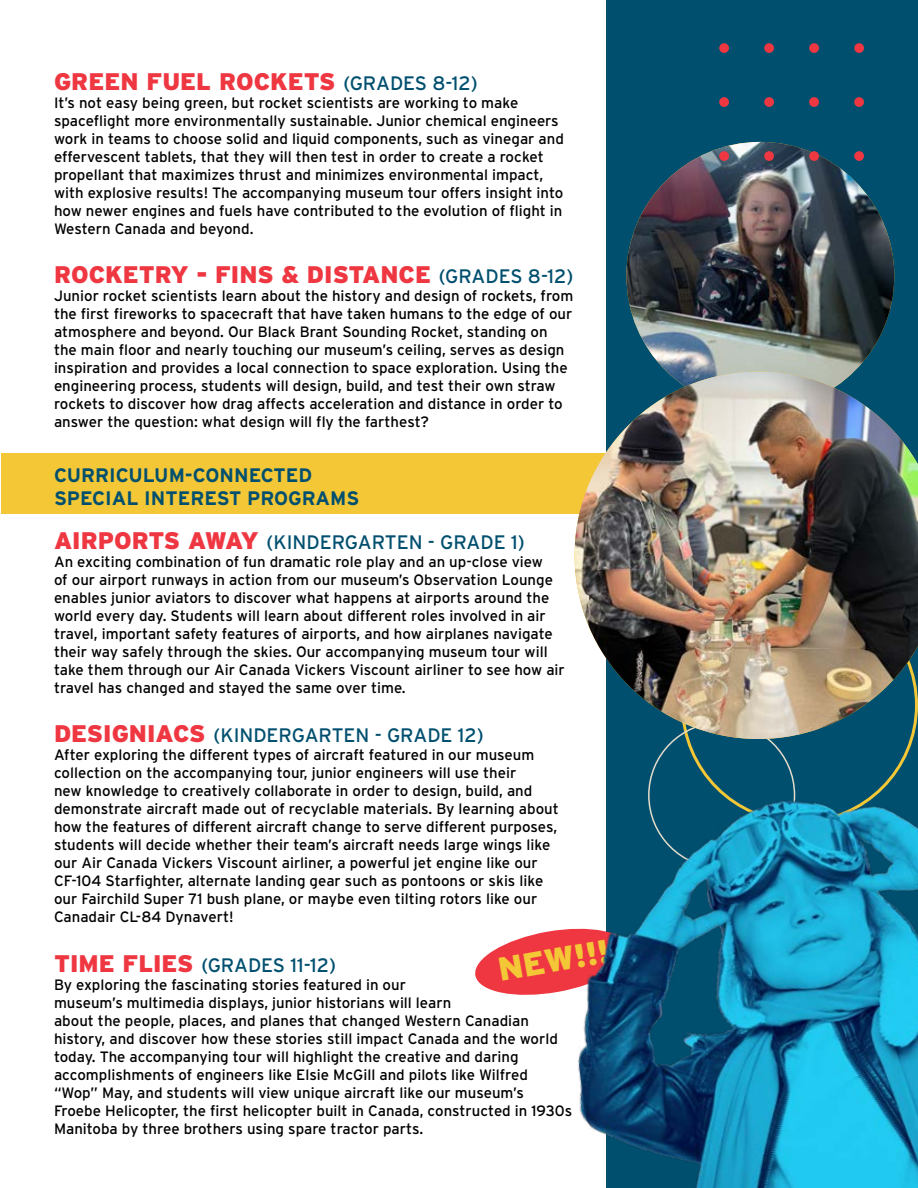
<style>
.page{position:relative;width:918px;height:1188px;background:#fff}
.page>*{position:absolute;margin:0;border:0;box-sizing:border-box;transform-origin:0 0}
.t1{font:900 33px "Interstate";color:#f3c736}
.t2{font:900 24px "Interstate";color:#ef3742}
.t3{font:19.5px "Interstate";color:#004f6f}
.t4{font:700 19.5px/22.5px "Interstate";color:#004f6f}
.t5{font:15px/18px "Interstate";color:#000}
.s1{font-weight:400;font-size:19.5px;color:#004f6f}
.s2{font-weight:900;font-size:24px;color:#ef3742}
</style>
<div class="page">
<div style="left:2px;top:454px;width:916px;height:60px;background:#f3c736"></div>
<div style="left:606px;top:0;width:312px;height:1188px;background:#004f6f"></div>
<img style="left:626px;top:142px;width:268px;height:268px;border-radius:134px">
<img style="left:575px;top:372px;width:343px;height:343px">
<svg style="left:854px;top:43px;width:10px;height:118px"></svg>
<svg style="left:809px;top:43px;width:10px;height:118px"></svg>
<svg style="left:764px;top:43px;width:10px;height:118px"></svg>
<svg style="left:719px;top:43px;width:10px;height:118px"></svg>
<img style="left:475px;top:715px;width:443px;height:473px">
<h2 class="t2" style="left:54px;top:68px;width:425px">GREEN FUEL ROCKETS <span class="s1">(GRADES 8-12)</span></h2>
<p class="t5" style="left:54px;top:93px;width:511px">It’s not easy being green, but rocket scientists are working to make spaceflight more environmentally sustainable. Junior chemical engineers work in teams to choose solid and liquid components, such as vinegar and effervescent tablets, that they will then test in order to create a rocket propellant that maximizes thrust and minimizes environmental impact, with explosive results! The accompanying museum tour offers insight into how newer engines and fuels have contributed to the evolution of flight in Western Canada and beyond.</p>
<h2 class="t2" style="left:54px;top:261px;width:521px">ROCKETRY - FINS &amp; DISTANCE <span class="s1">(GRADES 8-12)</span></h2>
<p class="t5" style="left:54px;top:287px;width:521px">Junior rocket scientists learn about the history and design of rockets, from the first fireworks to spacecraft that have taken humans to the edge of our atmosphere and beyond. Our Black Brant Sounding Rocket, standing on the main floor and nearly touching our museum’s ceiling, serves as design inspiration and provides a local connection to space exploration. Using the engineering process, students will design, build, and test their own straw rockets to discover how drag affects acceleration and distance in order to answer the question: what design will fly the farthest?</p>
<h3 class="t4" style="left:54px;top:464px;width:307px">CURRICULUM-CONNECTED<br>SPECIAL INTEREST PROGRAMS</h3>
<h3 class="t3" style="left:54px;top:531px;width:472px"><span class="s2">AIRPORTS AWAY</span> (KINDERGARTEN - GRADE 1)</h3>
<p class="t5" style="left:54px;top:552px;width:512px">An exciting combination of fun dramatic role play and an up-close view<br>of our airport runways in action from our museum’s Observation Lounge enables junior aviators to discover what happens at airports around the world every day. Students will learn about different roles involved in air travel, important safety features of airports, and how airplanes navigate their way safely through the skies. Our accompanying museum tour will take them through our Air Canada Vickers Viscount airliner to see how air travel has changed and stayed the same over time.</p>
<h3 class="t3" style="left:54px;top:724px;width:431px"><span class="s2">DESIGNIACS</span> (KINDERGARTEN - GRADE 12)</h3>
<p class="t5" style="left:54px;top:746px;width:506px">After exploring the different types of aircraft featured in our museum collection on the accompanying tour, junior engineers will use their<br>new knowledge to creatively collaborate in order to design, build, and demonstrate aircraft made out of recyclable materials. By learning about how the features of different aircraft change to serve different purposes, students will decide whether their team’s aircraft needs large wings like our Air Canada Vickers Viscount airliner, a powerful jet engine like our CF-104 Starfighter, alternate landing gear such as pontoons or skis like our Fairchild Super 71 bush plane, or maybe even tilting rotors like our Canadair CL-84 Dynavert!</p>
<h3 class="t3" style="left:54px;top:954px;width:284px"><span class="s2">TIME FLIES</span> (GRADES 11-12)</h3>
<p class="t5" style="left:54px;top:975px;width:520px">By exploring the fascinating stories featured in our<br>museum’s multimedia displays, junior historians will learn<br>about the people, places, and planes that changed Western Canadian history, and discover how these stories still impact Canada and the world today. The accompanying tour will highlight the creative and daring accomplishments of engineers like Elsie McGill and pilots like Wilfred “Wop” May, and students will view unique aircraft like our museum’s Froebe Helicopter, the first helicopter built in Canada, constructed in 1930s Manitoba by three brothers using spare tractor parts.</p>
<h1 class="t1" style="left:495px;top:951px;width:113px;rotate:-10deg">NEW!!!</h1>
</div>
